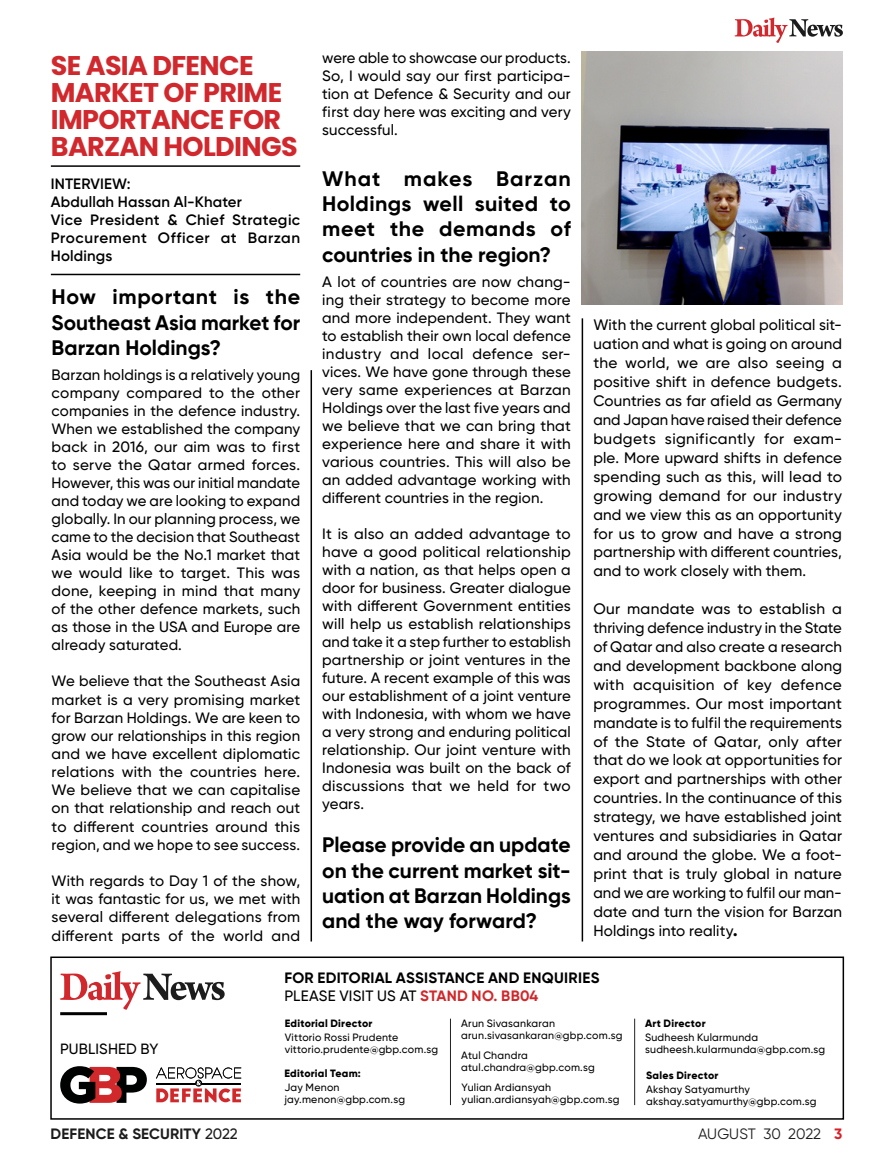
<style>
.page{position:relative;width:893px;height:1170px;background:#fff}
.page>*{position:absolute;margin:0;border:0;box-sizing:border-box;transform-origin:0 0}
.t1{font:700 27px/27px "Poppins";letter-spacing:-.025em;color:#d1282d}
.t2{font:700 21px/25.2px "Gilroy";color:#000;text-align:justify}
.t3{font:500 15.15px/18.9px "Gilroy";letter-spacing:.005em;color:#000;text-align:justify}
.t4{font:500 15px/18px "Gilroy";letter-spacing:.01em;color:#000;text-align:justify}
.t5{font:600 15px/18px "Gilroy";letter-spacing:.015em;color:#000}
.t6{font:700 15px/18px "Gilroy";letter-spacing:.015em;color:#000}
.t7{font:700 15px "Gilroy";letter-spacing:.01em;color:#1c1c1c}
.t8{font:15px "Gilroy";color:#1c1c1c}
.t9{font:500 14.85px "Gilroy";letter-spacing:.01em;color:#000}
.t10{font:500 10.65px/11.7px "Gilroy";letter-spacing:.02em;color:#000}
.t11{font:800 10.65px "Gilroy";letter-spacing:.025em;color:#000}
.s1{font-weight:900}
.s2{font-weight:500}
.s3{color:#d1282b}
.s4{font-weight:700;color:#d92027}
</style>
<div class="page">
<svg style="left:735px;top:18px;width:108px;height:25px"></svg>
<div style="left:50px;top:956px;width:794px;height:163px;border:2px solid #000"></div>
<svg style="left:60px;top:971px;width:165px;height:38px"></svg>
<hr style="left:60px;top:1012px;width:47px;height:3px;background:#000">
<svg style="left:60px;top:1066px;width:87px;height:37px"></svg>
<svg style="left:156px;top:1067px;width:85px;height:35px"></svg>
<hr style="left:450px;top:1018px;width:1px;height:86px;background:#222">
<hr style="left:634px;top:1018px;width:1px;height:86px;background:#222">
<img style="left:582px;top:51px;width:261px;height:253px">
<hr style="left:311px;top:370px;width:1px;height:571px;background:#000">
<hr style="left:582px;top:318px;width:1px;height:623px;background:#000">
<hr style="left:51px;top:274px;width:249px;height:1px;background:#000">
<hr style="left:51px;top:165px;width:249px;height:2px;background:#000">
<h1 class="t1" style="left:51px;top:52px;width:248px">SE ASIA DFENCE<br>MARKET OF PRIME<br>IMPORTANCE FOR<br>BARZAN HOLDINGS</h1>
<p class="t5" style="left:51px;top:175px;width:251px">INTERVIEW:<br>Abdullah Hassan Al-Khater<br>Vice President &amp; Chief Strategic<br>Procurement Officer at Barzan<br>Holdings</p>
<h2 class="t2" style="left:52px;top:284px;width:250px">How important is the Southeast Asia market for Barzan Holdings?</h2>
<p class="t4" style="left:52px;top:365px;width:250px">Barzan holdings is a relatively young company compared to the other companies in the defence industry.<br>When we established the company back in 2016, our aim was to first to serve the Qatar armed forces.<br>However, this was our initial mandate and today we are looking to expand globally. In our planning process, we came to the decision that Southeast Asia would be the No.1 market that we would like to target. This was done, keeping in mind that many of the other defence markets, such as those in the USA and Europe are already saturated.</p>
<p class="t4" style="left:52px;top:671px;width:250px">We believe that the Southeast Asia market is a very promising market for Barzan Holdings. We are keen to grow our relationships in this region and we have excellent diplomatic relations with the countries here.<br>We believe that we can capitalise on that relationship and reach out to different countries around this region, and we hope to see success.</p>
<p class="t4" style="left:52px;top:871px;width:250px">With regards to Day 1 of the show, it was fantastic for us, we met with several different delegations from different parts of the world and</p>
<p class="t4" style="left:322px;top:49px;width:250px">were able to showcase our products.<br>So, I would say our first participa&shy;tion at Defence &amp; Security and our first day here was exciting and very successful.</p>
<h2 class="t2" style="left:322px;top:166px;width:250px">What makes Barzan Holdings well suited to meet the demands of countries in the region?</h2>
<p class="t4" style="left:322px;top:272px;width:250px">A lot of countries are now chang&shy;ing their strategy to become more and more independent. They want to establish their own local defence industry and local defence ser&shy;vices. We have gone through these very same experiences at Barzan Holdings over the last five years and we believe that we can bring that experience here and share it with various countries. This will also be an added advantage working with different countries in the region.</p>
<p class="t4" style="left:322px;top:524px;width:250px">It is also an added advantage to have a good political relationship with a nation, as that helps open a door for business. Greater dialogue with different Government entities will help us establish relationships and take it a step further to establish partnership or joint ventures in the future. A recent example of this was our establishment of a joint venture with Indonesia, with whom we have a very strong and enduring political relationship. Our joint venture with Indonesia was built on the back of discussions that we held for two years.</p>
<h2 class="t2" style="left:322px;top:832px;width:250px">Please provide an update on the current market sit&shy;uation at Barzan Holdings and the way forward?</h2>
<p class="t3" style="left:593px;top:315px;width:250px">With the current global political sit&shy;uation and what is going on around the world, we are also seeing a positive shift in defence budgets.<br>Countries as far afield as Germany and Japan have raised their defence budgets significantly for exam&shy;ple. More upward shifts in defence spending such as this, will lead to growing demand for our industry and we view this as an opportunity for us to grow and have a strong partnership with different countries, and to work closely with them.</p>
<p class="t3" style="left:593px;top:599px;width:250px">Our mandate was to establish a thriving defence industry in the State of Qatar and also create a research and development backbone along with acquisition of key defence programmes. Our most important mandate is to fulfil the requirements of the State of Qatar, only after that do we look at opportunities for export and partnerships with other countries. In the continuance of this strategy, we have established joint ventures and subsidiaries in Qatar and around the globe. We a foot&shy;print that is truly global in nature and we are working to fulfil our man&shy;date and turn the vision for Barzan Holdings into reality<span class="s1">.</span></p>
<p class="t9" style="left:60px;top:1039px;width:100px">PUBLISHED BY</p>
<p class="t6" style="left:284px;top:968px;width:316px">FOR EDITORIAL ASSISTANCE AND ENQUIRIES<br><span class="s2">PLEASE VISIT US AT</span> <span class="s3">STAND NO. BB04</span></p>
<p class="t11" style="left:285px;top:1016px;width:89px">Editorial Director</p>
<p class="t10" style="left:285px;top:1031px;width:155px">Vittorio Rossi Prudente vittorio.prudente@gbp.com.sg</p>
<p class="t10" style="left:461px;top:1017px;width:163px">Arun Sivasankaran arun.sivasankaran@gbp.com.sg</p>
<p class="t10" style="left:461px;top:1049px;width:135px">Atul Chandra atul.chandra@gbp.com.sg</p>
<p class="t11" style="left:284px;top:1066px;width:78px">Editorial Team:</p>
<p class="t10" style="left:284px;top:1081px;width:122px">Jay Menon jay.menon@gbp.com.sg</p>
<p class="t10" style="left:462px;top:1081px;width:159px">Yulian Ardiansyah yulian.ardiansyah@gbp.com.sg</p>
<p class="t11" style="left:645px;top:1016px;width:62px">Art Director</p>
<p class="t10" style="left:645px;top:1031px;width:182px">Sudheesh Kularmunda sudheesh.kularmunda@gbp.com.sg</p>
<p class="t11" style="left:646px;top:1068px;width:74px">Sales Director</p>
<p class="t10" style="left:646px;top:1083px;width:172px">Akshay Satyamurthy akshay.satyamurthy@gbp.com.sg</p>
<p class="t7" style="left:51px;top:1124px;width:189px">DEFENCE &amp; SECURITY <span class="s2">2022</span></p>
<p class="t8" style="left:698px;top:1124px;width:146px">AUGUST 30 2022 <span class="s4">3</span></p>
</div>
